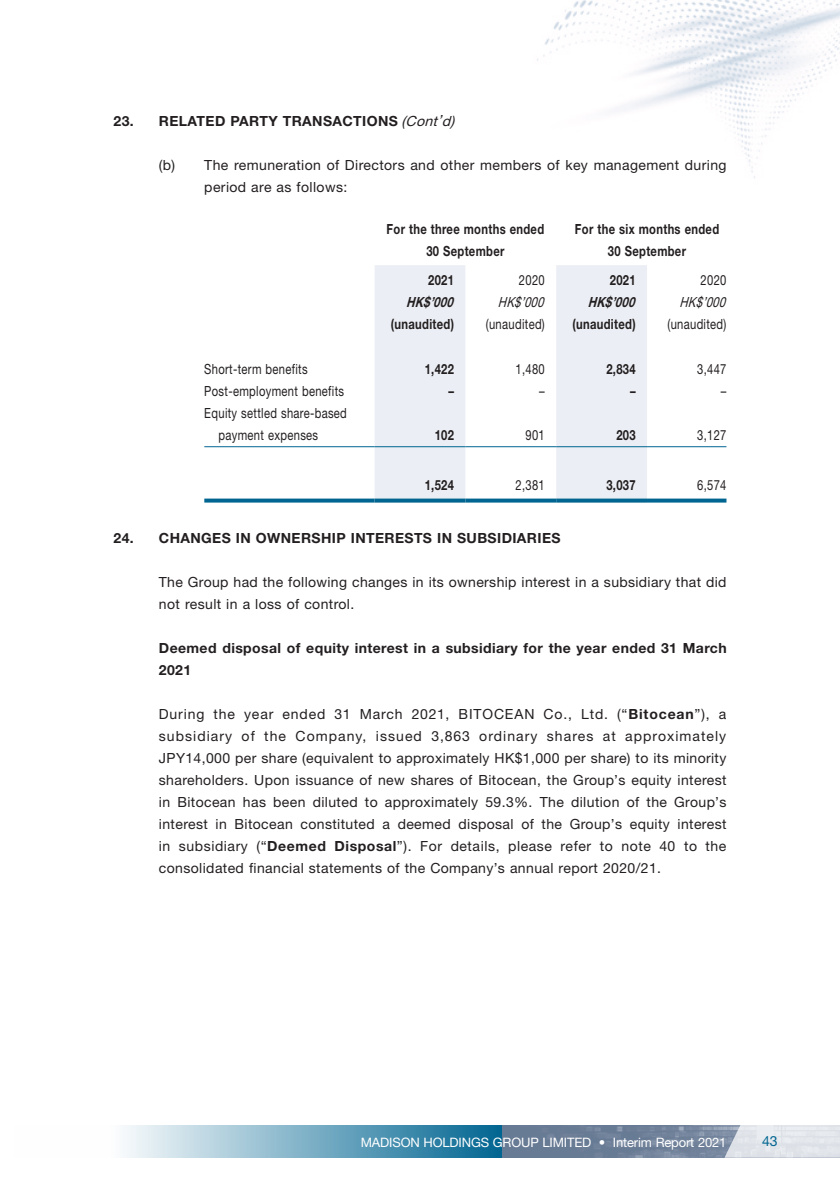
<style>
.page{position:relative;width:840px;height:1191px;background:#fff}
.page>*{position:absolute;margin:0;border:0;box-sizing:border-box;transform-origin:0 0}
.Notes{font:14px/22px "Helvetica Neue LT Std";letter-spacing:.03em;color:#231f20}
.Notes-2{font:14px/22px "Helvetica Neue LT Std";letter-spacing:.03em;color:#231f20;scale:.8 1}
.Notes-3{font:700 14px/22px "Helvetica Neue LT Std";letter-spacing:.03em;color:#231f20;text-align:center;scale:.8 1}
.Notes_HD1{font:700 14px "Helvetica Neue LT Std";letter-spacing:.03em;color:#231f20}
.Notes_HD2{font:700 14px/22px "Helvetica Neue LT Std";letter-spacing:.03em;color:#231f20}
.Notes-4{font:italic 700 14px "Helvetica Neue LT Std";color:#231f20;scale:.8 1}
.Notes-5{font:italic 14px "Helvetica Neue LT Std";color:#231f20;scale:.8 1}
.t1{font:14px "Helvetica Neue LT Std";color:#006591}
.t2{font:13px "Helvetica Neue LT Std";letter-spacing:-.01em;color:#fff}
.s1{font-weight:400;font-style:italic}
.s2{font-weight:700}
</style>
<div class="page">
<img style="left:537px;top:0;width:302px;height:178px">
<svg style="left:125px;top:1125px;width:376px;height:32px;background:#7aaec5"></svg>
<img style="left:501px;top:1125px;width:221px;height:32px">
<svg style="left:722px;top:1125px;width:117px;height:33px;background:#d9dde4"></svg>
<svg style="left:374px;top:265px;width:272px;height:233px;fill:#ebeef4"></svg>
<hr style="left:204px;top:446px;width:170px;height:1px;background:#006591">
<hr style="left:374px;top:446px;width:91px;height:1px;background:#006591">
<hr style="left:465px;top:446px;width:91px;height:1px;background:#006591">
<hr style="left:556px;top:446px;width:90px;height:1px;background:#006591">
<hr style="left:646px;top:446px;width:80px;height:1px;background:#006591">
<svg style="left:204px;top:498px;width:170px;height:4px"></svg>
<svg style="left:374px;top:498px;width:91px;height:4px"></svg>
<svg style="left:465px;top:498px;width:91px;height:4px"></svg>
<svg style="left:556px;top:498px;width:90px;height:4px"></svg>
<svg style="left:646px;top:498px;width:80px;height:4px"></svg>
<p class="Notes_HD1" style="left:113px;top:112px;width:342px">23. RELATED PARTY TRANSACTIONS <span class="s1">(Cont’d)</span></p>
<p class="Notes" style="left:204px;top:154px;width:523px;text-indent:-45px">(b) The remuneration of Directors and other members of key management during period are as follows:</p>
<p class="Notes-3" style="left:386px;top:217px;width:198px">For the three months ended<br>30 September</p>
<p class="Notes-3" style="left:574px;top:217px;width:182px">For the six months ended<br>30 September</p>
<p class="Notes-3" style="left:428px;top:269px;width:34px">2021</p>
<p class="Notes-2" style="left:518px;top:269px;width:34px">2020</p>
<p class="Notes-3" style="left:609px;top:269px;width:34px">2021</p>
<p class="Notes-2" style="left:700px;top:269px;width:34px">2020</p>
<p class="Notes-4" style="left:406px;top:294px;width:65px">HK$’000</p>
<p class="Notes-5" style="left:497px;top:294px;width:64px">HK$’000</p>
<p class="Notes-4" style="left:587px;top:294px;width:65px">HK$’000</p>
<p class="Notes-5" style="left:679px;top:294px;width:64px">HK$’000</p>
<p class="Notes-3" style="left:390px;top:313px;width:80px">(unaudited)</p>
<p class="Notes-2" style="left:485px;top:313px;width:75px">(unaudited)</p>
<p class="Notes-3" style="left:572px;top:313px;width:80px">(unaudited)</p>
<p class="Notes-2" style="left:667px;top:313px;width:75px">(unaudited)</p>
<p class="Notes-2" style="left:204px;top:357px;width:131px">Short-term benefits</p>
<p class="Notes-3" style="left:424px;top:357px;width:38px">1,422</p>
<p class="Notes-2" style="left:515px;top:357px;width:38px">1,480</p>
<p class="Notes-3" style="left:606px;top:357px;width:38px">2,834</p>
<p class="Notes-2" style="left:696px;top:357px;width:38px">3,447</p>
<p class="Notes-2" style="left:204px;top:379px;width:176px">Post-employment benefits</p>
<p class="Notes-3" style="left:448px;top:379px;width:8px">–</p>
<p class="Notes-2" style="left:539px;top:379px;width:8px">–</p>
<p class="Notes-3" style="left:629px;top:379px;width:8px">–</p>
<p class="Notes-2" style="left:720px;top:379px;width:8px">–</p>
<p class="Notes-2" style="left:218px;top:401px;width:162px;text-indent:-14px">Equity settled share-based payment expenses</p>
<p class="Notes-3" style="left:434px;top:423px;width:26px">102</p>
<p class="Notes-2" style="left:525px;top:423px;width:26px">901</p>
<p class="Notes-3" style="left:616px;top:423px;width:26px">203</p>
<p class="Notes-2" style="left:696px;top:423px;width:38px">3,127</p>
<p class="Notes-3" style="left:424px;top:473px;width:38px">1,524</p>
<p class="Notes-2" style="left:515px;top:473px;width:38px">2,381</p>
<p class="Notes-3" style="left:606px;top:473px;width:38px">3,037</p>
<p class="Notes-2" style="left:696px;top:473px;width:38px">6,574</p>
<p class="Notes_HD1" style="left:113px;top:529px;width:448px">24. CHANGES IN OWNERSHIP INTERESTS IN SUBSIDIARIES</p>
<p class="Notes" style="left:159px;top:571px;width:569px">The Group had the following changes in its ownership interest in a subsidiary that did not result in a loss of control.</p>
<p class="Notes_HD2" style="left:159px;top:637px;width:569px">Deemed disposal of equity interest in a subsidiary for the year ended 31 March<br>2021</p>
<p class="Notes" style="left:159px;top:703px;width:568px;text-align:justify">During the year ended 31 March 2021, BITOCEAN Co., Ltd. (“<span class="s2">Bitocean</span>”), a subsidiary of the Company, issued 3,863 ordinary shares at approximately JPY14,000 per share (equivalent to approximately HK$1,000 per share) to its minority shareholders. Upon issuance of new shares of Bitocean, the Group’s equity interest in Bitocean has been diluted to approximately 59.3%. The dilution of the Group’s interest in Bitocean constituted a deemed disposal of the Group’s equity interest in subsidiary (“<span class="s2">Deemed Disposal</span>”). For details, please refer to note 40 to the consolidated financial statements of the Company’s annual report 2020/21.</p>
<p class="t2" style="left:360px;top:1134px;width:367px">MADISON HOLDINGS GROUP LIMITED • Interim Report 2021</p>
<p class="t1" style="left:761px;top:1132px;width:17px">43</p>
</div>
